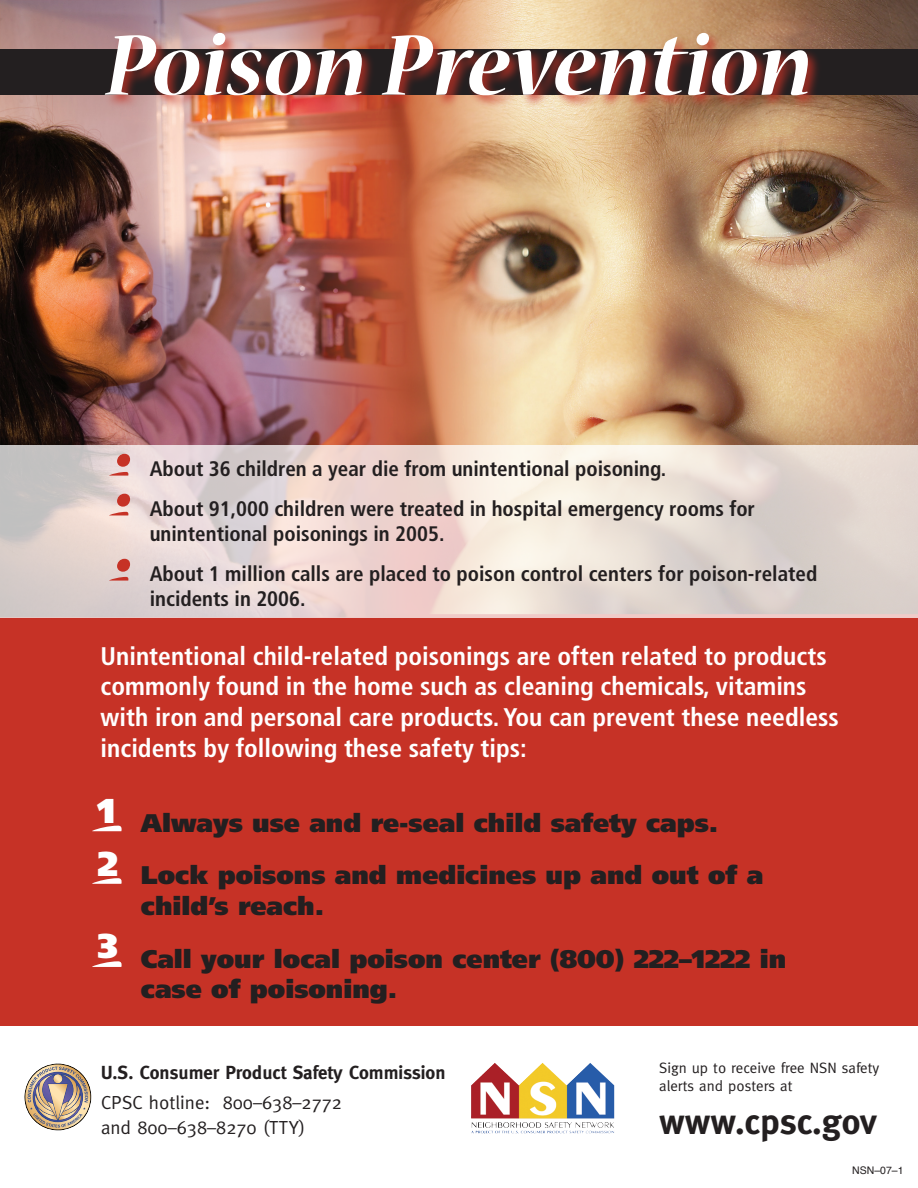
<style>
.page{position:relative;width:918px;height:1188px;background:#fff}
.page>*{position:absolute;margin:0;border:0;box-sizing:border-box;transform-origin:0 0}
.t1{font:italic 700 97.5px "Nueva Std";color:#fff}
.t2{font:700 36px "Meta";color:#231f20}
.t3{font:900 34.5px "Frutiger";color:#fff}
.t4{font:700 condensed 25.5px/30.6px "Frutiger";color:#fff}
.t5{font:900 25.5px/30.6px "Frutiger";color:#231f20}
.t6{font:700 condensed 21px/25.2px "Frutiger";color:#231f20}
.t7{font:18.9px/25.2px "Meta";color:#231f20}
.t8{font:700 18.9px "Meta";color:#231f20}
.t9{font:15px/18px "Meta";color:#231f20}
.t10{font:10.5px "Helvetica";color:#231f20}
</style>
<div class="page">
<img style="left:0;top:0;width:918px;height:1026px">
<svg style="left:0;top:446px;width:918px;height:172px;background:#e6d8d2"></svg>
<svg style="left:24px;top:1063px;width:68px;height:68px"></svg>
<img style="left:530px;top:1063px;width:83px;height:22px">
<svg style="left:109px;top:454px;width:21px;height:22px"></svg>
<svg style="left:109px;top:494px;width:21px;height:21px"></svg>
<svg style="left:109px;top:559px;width:21px;height:22px"></svg>
<svg style="left:92px;top:826px;width:30px;height:5px"></svg>
<svg style="left:92px;top:878px;width:30px;height:6px"></svg>
<svg style="left:92px;top:961px;width:30px;height:6px"></svg>
<div style="left:0;top:49px;width:918px;height:45px;background:#231f20"></div>
<div style="left:102px;top:29px;width:721px;height:81px;background:#c63226;opacity:.75"></div>
<p class="t1" style="left:106px;top:21px;width:708px">Poison Prevention</p>
<p class="t6" style="left:150px;top:456px;width:518px">About 36 children a year die from unintentional poisoning.</p>
<p class="t6" style="left:150px;top:496px;width:607px">About 91,000 children were treated in hospital emergency rooms for unintentional poisonings in 2005.</p>
<p class="t6" style="left:150px;top:561px;width:669px">About 1 million calls are placed to poison control centers for poison-related incidents in 2006.</p>
<p class="t4" style="left:101px;top:641px;width:740px">Unintentional child-related poisonings are often related to products commonly found in the home such as cleaning chemicals, vitamins with iron and personal care products. You can prevent these needless incidents by following these safety tips:</p>
<p class="t3" style="left:97px;top:790px;width:19px">1</p>
<p class="t3" style="left:97px;top:842px;width:22px">2</p>
<p class="t3" style="left:97px;top:925px;width:22px">3</p>
<p class="t5" style="left:141px;top:807px;width:579px">Always use and re-seal child safety caps.</p>
<p class="t5" style="left:141px;top:860px;width:624px">Lock poisons and medicines up and out of a child’s reach.</p>
<p class="t5" style="left:141px;top:943px;width:647px">Call your local poison center (800) 222–1222 in case of poisoning.</p>
<p class="t8" style="left:101px;top:1062px;width:346px">U.S. Consumer Product Safety Commission</p>
<p class="t7" style="left:101px;top:1090px;width:242px">CPSC hotline: 800–638–2772 and 800–638–8270 (TTY)</p>
<p class="t9" style="left:659px;top:1058px;width:222px">Sign up to receive free NSN safety alerts and posters at</p>
<p class="t2" style="left:659px;top:1101px;width:219px">www.cpsc.gov</p>
<p class="t10" style="left:852px;top:1161px;width:53px">NSN–07–1</p>
</div>
